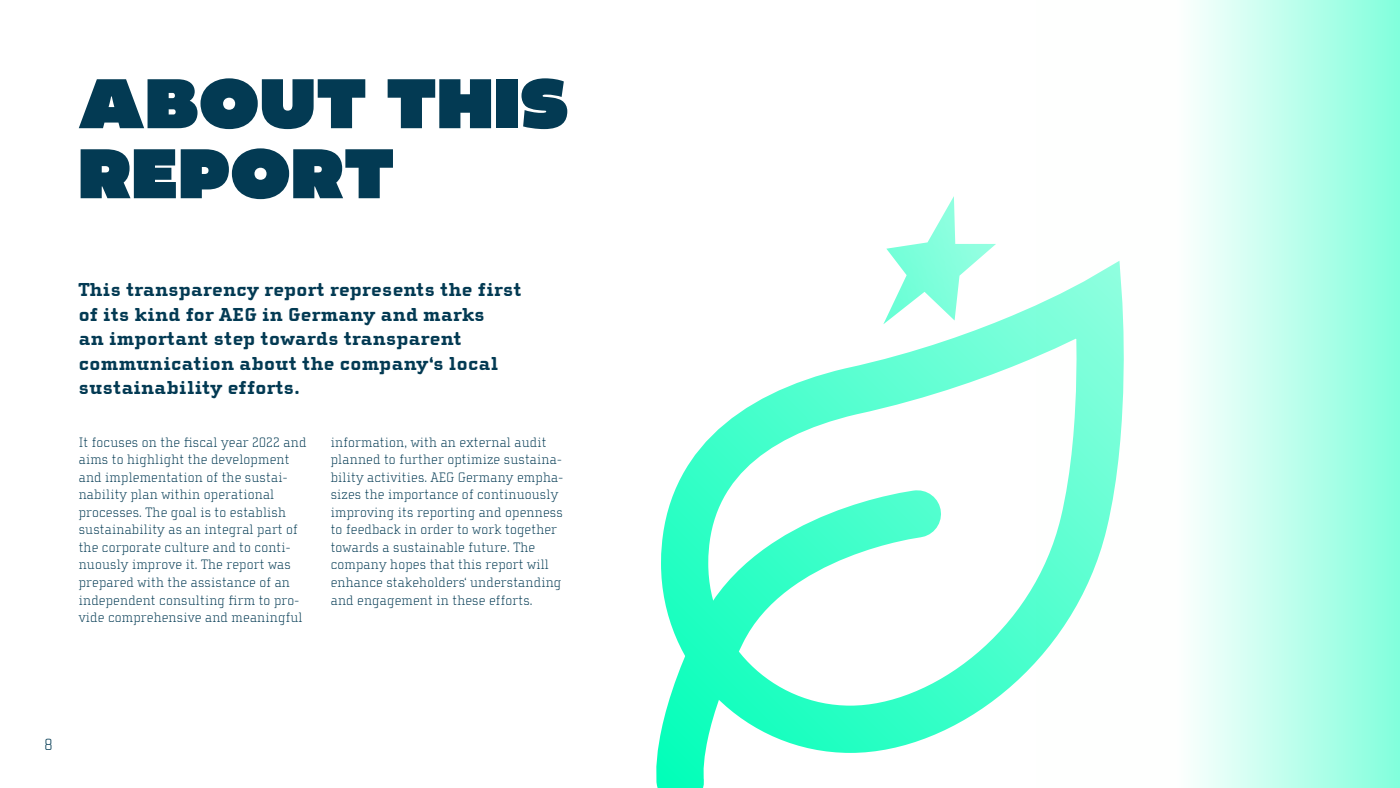
<style>
.page{position:relative;width:1400px;height:788px;background:#fff}
.page>*{position:absolute;margin:0;border:0;box-sizing:border-box;transform-origin:0 0}
.t1{font:900 74.38px/70px "Altivo";letter-spacing:.02em;color:#033a53}
.t2{font:800 19.25px/24.5px "Cholla Slab OT";letter-spacing:.02em;color:#033a53}
.t3{font:100 16.62px "Cholla Slab OT";color:#033a53}
.t4{font:100 14px/17.5px "Cholla Slab OT";letter-spacing:.01em;color:#033a53}
</style>
<div class="page">
<svg style="left:886px;top:196px;width:110px;height:104px"></svg>
<svg style="left:687px;top:300px;width:350px;height:420px"></svg>
<svg style="left:656px;top:466px;width:309px;height:322px"></svg>
<svg style="left:1037px;top:0;width:363px;height:788px"></svg>
<h1 class="t1" style="left:79px;top:71px;width:491px">ABOUT THIS<br>REPORT</h1>
<h2 class="t2" style="left:79px;top:277px;width:444px">This transparency report represents the first of its kind for AEG in Germany and marks<br>an important step towards transparent communication about the company‘s local sustainability efforts.</h2>
<p class="t4" style="left:79px;top:433px;width:229px">It focuses on the fiscal year 2022 and aims to highlight the development and implementation of the sustai&shy;nability plan within operational processes. The goal is to establish sustainability as an integral part of the corporate culture and to conti&shy;nuously improve it. The report was prepared with the assistance of an independent consulting firm to pro&shy;vide comprehensive and meaningful</p>
<p class="t4" style="left:331px;top:433px;width:234px">information, with an external audit planned to further optimize sustaina&shy;bility activities. AEG Germany empha&shy;sizes the importance of continuously improving its reporting and openness to feedback in order to work together towards a sustainable future. The company hopes that this report will enhance stakeholders‘ understanding and engagement in these efforts.</p>
<p class="t3" style="left:44px;top:735px;width:10px">8</p>
</div>
